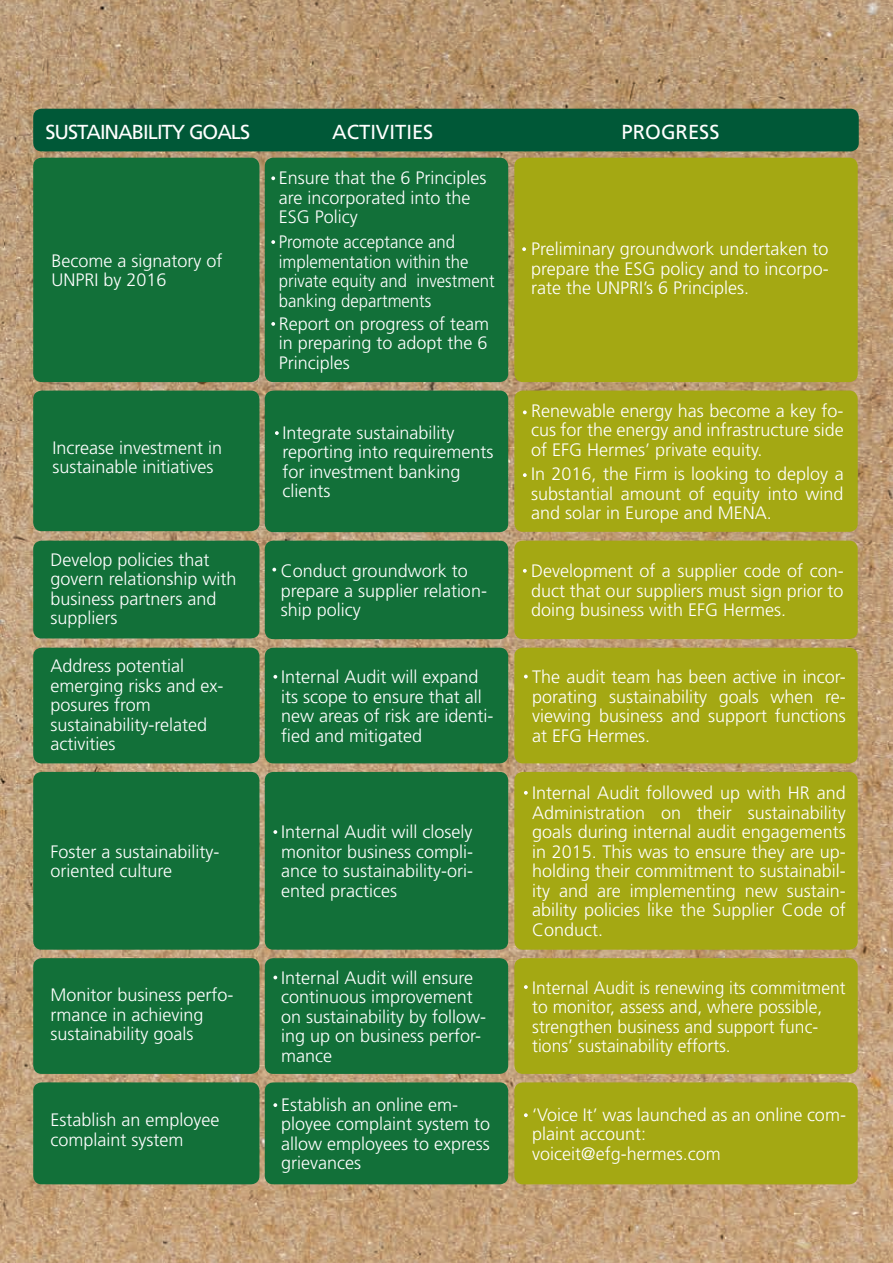
<style>
.page{position:relative;width:893px;height:1263px;background:#fff}
.page>*{position:absolute;margin:0;border:0;box-sizing:border-box;transform-origin:0 0}
.t1{font:20.25px "Frutiger LT Std";letter-spacing:-.05em;color:#fff}
.t2{font:20.25px "Frutiger LT Std";color:#fff}
.t3{font:300 18px/19.5px "Frutiger LT Std";color:#fff}
.t4{font:300 18px/19.5px "Frutiger LT Std";color:#fff;scale:.93 1}
</style>
<div class="page">
<img style="left:0;top:0;width:893px;height:1263px">
<div style="left:33px;top:109px;width:826px;height:42px;background:#005837;border-radius:9px"></div>
<div style="left:514px;top:391px;width:344px;height:141px;background:#a4a813;border-radius:9px"></div>
<div style="left:33px;top:391px;width:226px;height:140px;background:#127039;border-radius:9px"></div>
<div style="left:265px;top:391px;width:243px;height:141px;background:#127039;border-radius:9px"></div>
<svg style="left:523px;top:473px;width:4px;height:4px"></svg>
<svg style="left:523px;top:410px;width:4px;height:4px"></svg>
<svg style="left:275px;top:431px;width:4px;height:4px"></svg>
<div style="left:514px;top:541px;width:344px;height:98px;background:#a4a813;border-radius:9px"></div>
<div style="left:33px;top:541px;width:226px;height:97px;background:#127039;border-radius:9px"></div>
<div style="left:265px;top:541px;width:243px;height:98px;background:#127039;border-radius:9px"></div>
<svg style="left:523px;top:569px;width:4px;height:4px"></svg>
<svg style="left:272px;top:568px;width:4px;height:3px"></svg>
<div style="left:514px;top:648px;width:344px;height:115px;background:#a4a813;border-radius:9px"></div>
<div style="left:33px;top:648px;width:226px;height:115px;background:#127039;border-radius:9px"></div>
<div style="left:265px;top:648px;width:243px;height:115px;background:#127039;border-radius:9px"></div>
<svg style="left:524px;top:675px;width:4px;height:3px"></svg>
<svg style="left:273px;top:675px;width:4px;height:4px"></svg>
<div style="left:514px;top:772px;width:344px;height:178px;background:#a4a813;border-radius:9px"></div>
<div style="left:33px;top:772px;width:226px;height:178px;background:#127039;border-radius:9px"></div>
<div style="left:265px;top:772px;width:243px;height:178px;background:#127039;border-radius:9px"></div>
<svg style="left:524px;top:791px;width:4px;height:4px"></svg>
<svg style="left:273px;top:830px;width:4px;height:4px"></svg>
<div style="left:514px;top:958px;width:344px;height:116px;background:#a4a813;border-radius:9px"></div>
<div style="left:33px;top:958px;width:226px;height:116px;background:#127039;border-radius:9px"></div>
<div style="left:265px;top:958px;width:243px;height:116px;background:#127039;border-radius:9px"></div>
<svg style="left:524px;top:985px;width:4px;height:4px"></svg>
<svg style="left:273px;top:975px;width:4px;height:4px"></svg>
<div style="left:514px;top:158px;width:344px;height:224px;background:#a4a813;border-radius:9px"></div>
<div style="left:33px;top:158px;width:226px;height:224px;background:#127039;border-radius:9px"></div>
<div style="left:265px;top:158px;width:243px;height:224px;background:#127039;border-radius:9px"></div>
<svg style="left:522px;top:247px;width:4px;height:4px"></svg>
<svg style="left:271px;top:240px;width:4px;height:4px"></svg>
<svg style="left:271px;top:322px;width:4px;height:4px"></svg>
<svg style="left:271px;top:176px;width:4px;height:4px"></svg>
<div style="left:514px;top:1082px;width:344px;height:102px;background:#a4a813;border-radius:9px"></div>
<div style="left:33px;top:1082px;width:226px;height:102px;background:#127039;border-radius:9px"></div>
<div style="left:265px;top:1082px;width:243px;height:102px;background:#127039;border-radius:9px"></div>
<svg style="left:524px;top:1113px;width:4px;height:4px"></svg>
<svg style="left:273px;top:1103px;width:4px;height:4px"></svg>
<p class="t1" style="left:45px;top:120px;width:206px">SUSTAINABILITY GOALS</p>
<p class="t2" style="left:332px;top:120px;width:103px">ACTIVITIES</p>
<p class="t2" style="left:622px;top:120px;width:99px">PROGRESS</p>
<p class="t3" style="left:51px;top:251px;width:173px">Become a signatory of<br>UNPRI by 2016</p>
<p class="t3" style="left:53px;top:438px;width:171px">Increase investment in sustainable initiatives</p>
<p class="t3" style="left:279px;top:169px;width:209px">Ensure that the 6 Principles are incorporated into the<br>ESG Policy</p>
<p class="t4" style="left:279px;top:232px;width:234px">Promote acceptance and implementation within the private equity and investment banking departments</p>
<p class="t3" style="left:279px;top:314px;width:212px;text-align:justify">Report on progress of team in preparing to adopt the 6<br>Principles</p>
<p class="t3" style="left:282px;top:423px;width:213px">Integrate sustainability reporting into requirements for investment banking clients</p>
<p class="t3" style="left:50px;top:550px;width:188px">Develop policies that govern relationship with business partners and suppliers</p>
<p class="t3" style="left:281px;top:561px;width:208px">Conduct groundwork to prepare a supplier relation&shy;ship policy</p>
<p class="t3" style="left:50px;top:657px;width:175px">Address potential emerging risks and ex&shy;posures from sustainability-related activities</p>
<p class="t3" style="left:281px;top:667px;width:214px">Internal Audit will expand its scope to ensure that all new areas of risk are identi&shy;fied and mitigated</p>
<p class="t3" style="left:50px;top:842px;width:170px">Foster a sustainability&shy;oriented culture</p>
<p class="t3" style="left:50px;top:986px;width:185px">Monitor business perfo&shy;rmance in achieving sustainability goals</p>
<p class="t3" style="left:50px;top:1111px;width:171px">Establish an employee complaint system</p>
<p class="t3" style="left:281px;top:822px;width:194px;text-align:justify">Internal Audit will closely monitor business compli&shy;ance to sustainability-ori&shy;ented practices</p>
<p class="t3" style="left:281px;top:968px;width:207px">Internal Audit will ensure continuous improvement on sustainability by follow&shy;ing up on business perfor&shy;mance</p>
<p class="t3" style="left:281px;top:1095px;width:210px">Establish an online em&shy;ployee complaint system to allow employees to express grievances</p>
<p class="t3" style="left:531px;top:240px;width:299px;text-align:justify">Preliminary groundwork undertaken to prepare the ESG policy and to incorpo&shy;rate the UNPRI’s 6 Principles.</p>
<p class="t3" style="left:531px;top:401px;width:314px;text-align:justify">Renewable energy has become a key fo&shy;cus for the energy and infrastructure side of EFG Hermes’ private equity.</p>
<p class="t3" style="left:531px;top:465px;width:314px;text-align:justify">In 2016, the Firm is looking to deploy a substantial amount of equity into wind and solar in Europe and MENA.</p>
<p class="t3" style="left:531px;top:561px;width:314px;text-align:justify">Development of a supplier code of con&shy;duct that our suppliers must sign prior to doing business with EFG Hermes.</p>
<p class="t3" style="left:532px;top:667px;width:315px;text-align:justify">The audit team has been active in incor&shy;porating sustainability goals when re&shy;viewing business and support functions at EFG Hermes.</p>
<p class="t3" style="left:532px;top:783px;width:315px;text-align:justify">Internal Audit followed up with HR and Administration on their sustainability goals during internal audit engagements in 2015. This was to ensure they are up&shy;holding their commitment to sustainabil&shy;ity and are implementing new sustain&shy;ability policies like the Supplier Code of Conduct.</p>
<p class="t3" style="left:532px;top:978px;width:315px">Internal Audit is renewing its commitment to monitor, assess and, where possible, strengthen business and support func&shy;tions’ sustainability efforts.</p>
<p class="t3" style="left:532px;top:1105px;width:315px">‘Voice It’ was launched as an online com&shy;plaint account:<br>voiceit@efg-hermes.com</p>
</div>
